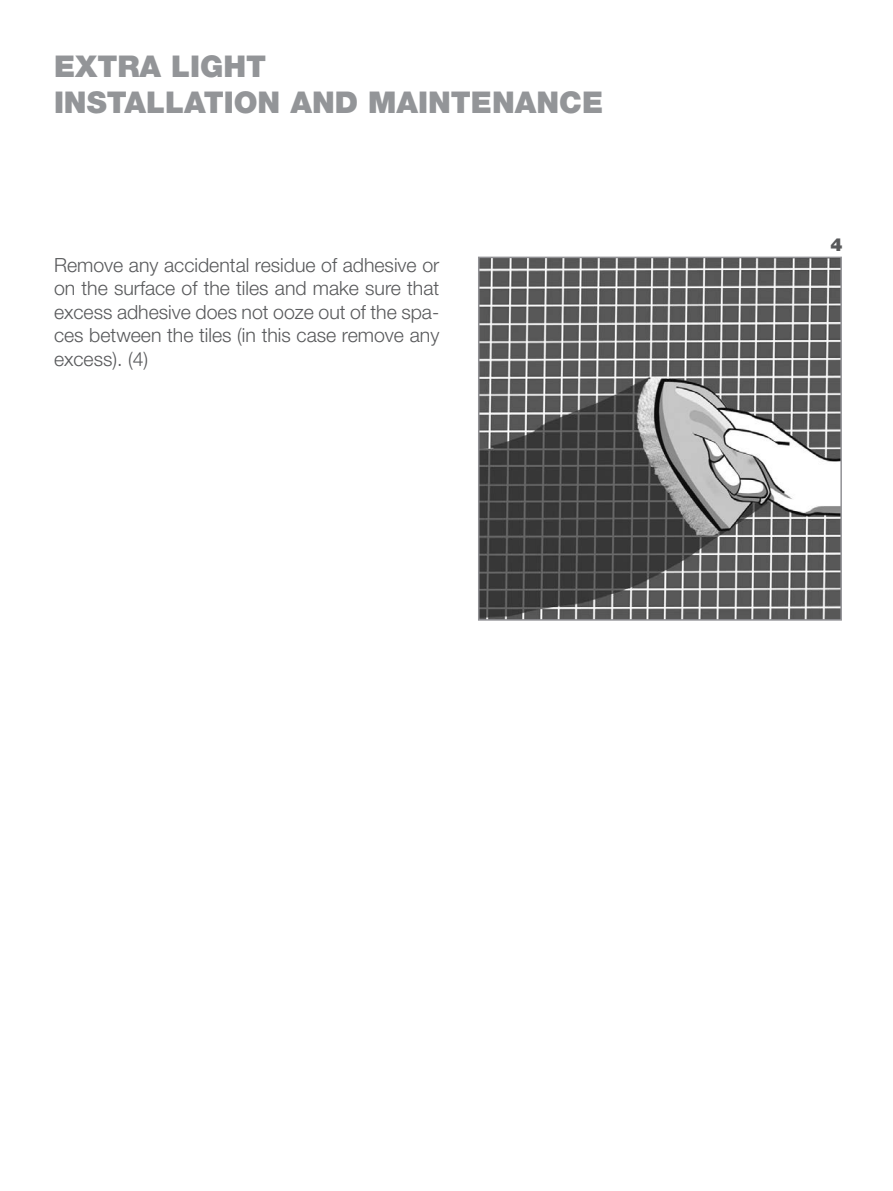
<style>
.page{position:relative;width:893px;height:1191px;background:#fff}
.page>*{position:absolute;margin:0;border:0;box-sizing:border-box;transform-origin:0 0}
.t1{font:900 30px/36px "Helvetica Neue";color:#939598}
.t2{font:300 19.5px/23.4px "Helvetica Neue";color:#58595b;text-align:justify}
.t3{font:900 18px "Helvetica Neue";color:#58595b}
</style>
<div class="page">
<img style="left:481px;top:260px;width:358px;height:357px">
<div style="left:478px;top:257px;width:364px;height:363px;border:2px solid #919195"></div>
<h1 class="t1" style="left:54px;top:48px;width:551px">EXTRA LIGHT<br>INSTALLATION AND MAINTENANCE</h1>
<p class="t2" style="left:54px;top:253px;width:387px">Remove any accidental residue of adhesive or on the surface of the tiles and make sure that excess adhesive does not ooze out of the spa&shy;ces between the tiles (in this case remove any excess). (4)</p>
<p class="t3" style="left:831px;top:234px;width:14px">4</p>
</div>
